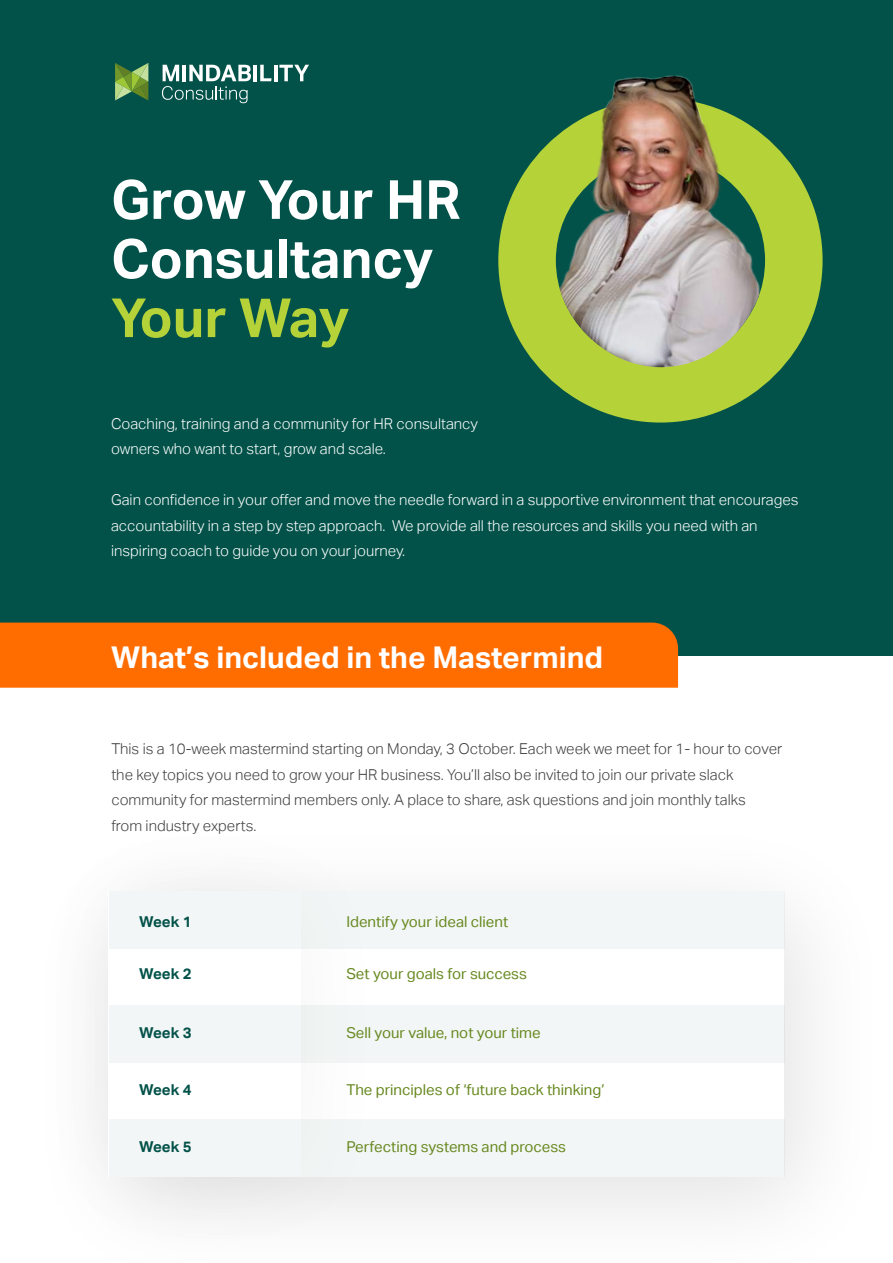
<style>
.page{position:relative;width:893px;height:1263px;background:#fff}
.page>*{position:absolute;margin:0;border:0;box-sizing:border-box;transform-origin:0 0}
.t1{font:700 54px/59.1px "Aktiv Grotesk";color:#fff}
.t2{font:700 54px "Aktiv Grotesk";letter-spacing:-.01em;color:#b5d339}
.t3{font:700 30px "Aktiv Grotesk";color:#fff}
.t4{font:300 15px/25.5px "Aktiv Grotesk";color:#fff}
.t5{font:300 15px/25.5px "Aktiv Grotesk";color:#3f3f3f}
.t6{font:15px "Aktiv Grotesk";color:#688921}
.t7{font:700 15px "Aktiv Grotesk";color:#025249}
</style>
<div class="page">
<div style="left:0;top:0;width:893px;height:656px;background:#025249"></div>
<hr style="left:253px;top:65px;width:4px;height:16px;background:#fff">
<svg style="left:260px;top:65px;width:12px;height:16px"></svg>
<hr style="left:274px;top:65px;width:3px;height:16px;background:#fff">
<svg style="left:279px;top:65px;width:30px;height:16px"></svg>
<svg style="left:162px;top:65px;width:89px;height:38px"></svg>
<svg style="left:115px;top:63px;width:33px;height:38px"></svg>
<div style="left:0;top:623px;width:678px;height:65px;background:#ff6d00"></div>
<div style="left:433px;top:891px;width:379px;height:322px;background:#f1f1f1"></div>
<div style="left:109px;top:891px;width:674px;height:285px;background:#fff"></div>
<div style="left:109px;top:891px;width:675px;height:57px;background:#f3f6f6"></div>
<div style="left:109px;top:1005px;width:675px;height:57px;background:#f3f6f6"></div>
<div style="left:109px;top:1119px;width:675px;height:57px;background:#f3f6f6"></div>
<svg style="left:498px;top:136px;width:325px;height:287px;fill:#b5d339"></svg>
<img style="left:556px;top:75px;width:209px;height:292px">
<h1 class="t1" style="left:111px;top:171px;width:351px">Grow Your HR<br>Consultancy</h1>
<h1 class="t2" style="left:111px;top:287px;width:240px">Your Way</h1>
<p class="t4" style="left:111px;top:411px;width:368px">Coaching, training and a community for HR consultancy owners who want to start, grow and scale.</p>
<p class="t4" style="left:111px;top:487px;width:689px">Gain confidence in your offer and move the needle forward in a supportive environment that encourages accountability in a step by step approach. We provide all the resources and skills you need with an inspiring coach to guide you on your journey.</p>
<h2 class="t3" style="left:111px;top:640px;width:493px">What’s included in the Mastermind</h2>
<p class="t5" style="left:111px;top:736px;width:672px">This is a 10-week mastermind starting on Monday, 3 October. Each week we meet for 1- hour to cover the key topics you need to grow your HR business. You’ll also be invited to join our private slack community for mastermind members only. A place to share, ask questions and join monthly talks<br>from industry experts.</p>
<p class="t7" style="left:139px;top:913px;width:54px">Week 1</p>
<p class="t7" style="left:139px;top:965px;width:54px">Week 2</p>
<p class="t6" style="left:346px;top:913px;width:163px">Identify your ideal client</p>
<p class="t6" style="left:346px;top:965px;width:182px">Set your goals for success</p>
<p class="t7" style="left:139px;top:1024px;width:54px">Week 3</p>
<p class="t6" style="left:346px;top:1024px;width:196px">Sell your value, not your time</p>
<p class="t7" style="left:139px;top:1081px;width:54px">Week 4</p>
<p class="t6" style="left:346px;top:1081px;width:260px">The principles of ‘future back thinking’</p>
<p class="t7" style="left:139px;top:1138px;width:54px">Week 5</p>
<p class="t6" style="left:346px;top:1138px;width:221px">Perfecting systems and process</p>
</div>
